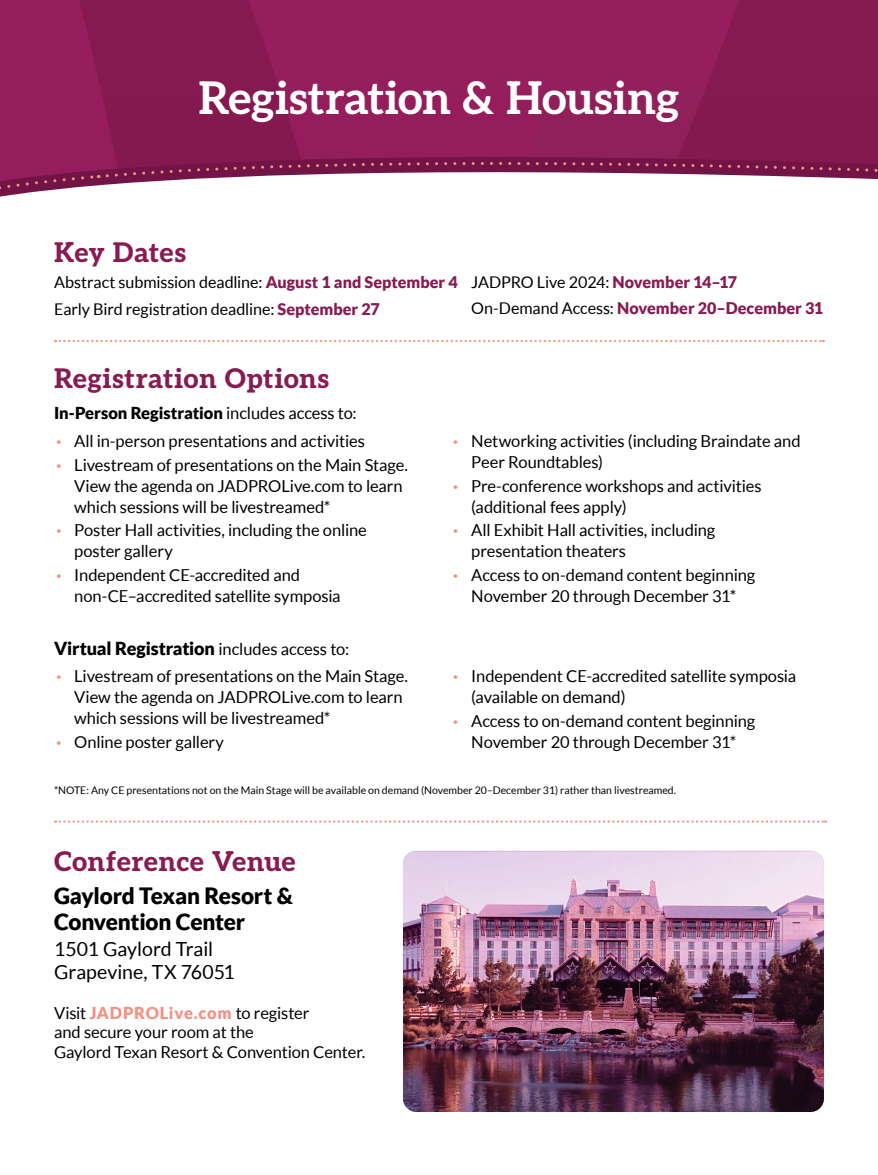
<style>
.page{position:relative;width:878px;height:1175px;background:#fff}
.page>*{position:absolute;margin:0;border:0;box-sizing:border-box;transform-origin:0 0}
.t1{font:45px "Aleo";letter-spacing:-.01em;color:#fff}
.t2{font:27px "Aleo";letter-spacing:.015em;color:#871b52}
.t3{font:900 22.5px/25.5px "Lato";letter-spacing:-.01em;color:#000}
.t4{font:19.5px/23.4px "Lato";color:#000}
.t5{font:900 18px "Lato";letter-spacing:-.01em;color:#000}
.t6{font:16.5px/21px "Lato";letter-spacing:-.005em;color:#000}
.t7{font:900 16.5px "Lato";letter-spacing:-.005em;color:#000}
.t8{font:16.2px/26.2px "Lato";letter-spacing:-.005em;color:#000}
.t9{font:900 16.2px/26.2px "Lato";color:#871b52}
.t10{font:10.5px "Lato";color:#000}
.s1{font-weight:900;color:#871b52}
.s2{font-weight:400;color:#000}
.s3{font-weight:400}
.s4{font-weight:100;color:#f59085}
.s5{font-weight:400;font-size:16.5px}
.s6{font-weight:900;color:#f59085}
</style>
<div class="page">
<svg style="left:0;top:0;width:878px;height:197px;background:#983366"></svg>
<svg style="left:55px;top:340px;width:768px;height:2px"></svg>
<svg style="left:55px;top:820px;width:771px;height:2px"></svg>
<img style="left:403px;top:850px;width:421px;height:262px;border-radius:14px">
<h1 class="t1" style="left:198px;top:63px;width:482px">Registration &amp; Housing</h1>
<h2 class="t2" style="left:54px;top:231px;width:134px">Key Dates</h2>
<p class="t8" style="left:54px;top:269px;width:405px">Abstract submission deadline: <span class="s1">August 1 and September 4<br></span>Early Bird registration deadline: <span class="s1">September 27</span></p>
<p class="t9" style="left:471px;top:268px;width:353px"><span class="s2">JADPRO Live 2024:</span> November 14–17<br><span class="s2">On-Demand Access:</span> November 20–December 31</p>
<h2 class="t2" style="left:54px;top:357px;width:277px">Registration Options</h2>
<p class="t7" style="left:54px;top:403px;width:304px">In-Person Registration <span class="s3">includes access to:</span></p>
<p class="t6" style="left:54px;top:430px;width:312px"><span class="s4">•</span> All in-person presentations and activities</p>
<p class="t6" style="left:74px;top:454px;width:335px;text-indent:-20px"><span class="s4">•</span> Livestream of presentations on the Main Stage.<br>View the agenda on JADPROLive.com to learn which sessions will be livestreamed*</p>
<p class="t6" style="left:74px;top:520px;width:294px;text-indent:-20px"><span class="s4">•</span> Poster Hall activities, including the online poster gallery</p>
<p class="t6" style="left:74px;top:564px;width:268px;text-indent:-20px"><span class="s4">•</span> Independent CE-accredited and non-CE–accredited satellite symposia</p>
<p class="t5" style="left:54px;top:637px;width:297px">Virtual Registration <span class="s5">includes access to:</span></p>
<p class="t6" style="left:74px;top:665px;width:335px;text-indent:-20px"><span class="s4">•</span> Livestream of presentations on the Main Stage.<br>View the agenda on JADPROLive.com to learn which sessions will be livestreamed*</p>
<p class="t6" style="left:54px;top:731px;width:171px"><span class="s4">•</span> Online poster gallery</p>
<p class="t6" style="left:471px;top:430px;width:331px;text-indent:-20px"><span class="s4">•</span> Networking activities (including Braindate and<br>Peer Roundtables)</p>
<p class="t6" style="left:471px;top:475px;width:292px;text-indent:-20px"><span class="s4">•</span> Pre-conference workshops and activities (additional fees apply)</p>
<p class="t6" style="left:471px;top:520px;width:245px;text-indent:-20px"><span class="s4">•</span> All Exhibit Hall activities, including presentation theaters</p>
<p class="t6" style="left:451px;top:564px;width:306px;text-align:center"><span class="s4">•</span> Access to on-demand content beginning<br>November 20 through December 31*</p>
<p class="t6" style="left:471px;top:665px;width:326px;text-indent:-20px"><span class="s4">•</span> Independent CE-accredited satellite symposia (available on demand)</p>
<p class="t6" style="left:451px;top:710px;width:306px;text-align:center"><span class="s4">•</span> Access to on-demand content beginning<br>November 20 through December 31*</p>
<p class="t10" style="left:54px;top:784px;width:623px">*NOTE: Any CE presentations not on the Main Stage will be available on demand (November 20–December 31) rather than livestreamed.</p>
<h2 class="t2" style="left:54px;top:840px;width:243px">Conference Venue</h2>
<h3 class="t3" style="left:54px;top:882px;width:241px">Gaylord Texan Resort &amp;<br>Convention Center</h3>
<p class="t4" style="left:54px;top:936px;width:182px">1501 Gaylord Trail<br>Grapevine, TX 76051</p>
<p class="t6" style="left:54px;top:1003px;width:313px;line-height:19.5px">Visit <span class="s6">JADPROLive.com</span> to register<br>and secure your room at the<br>Gaylord Texan Resort &amp; Convention Center.</p>
</div>
